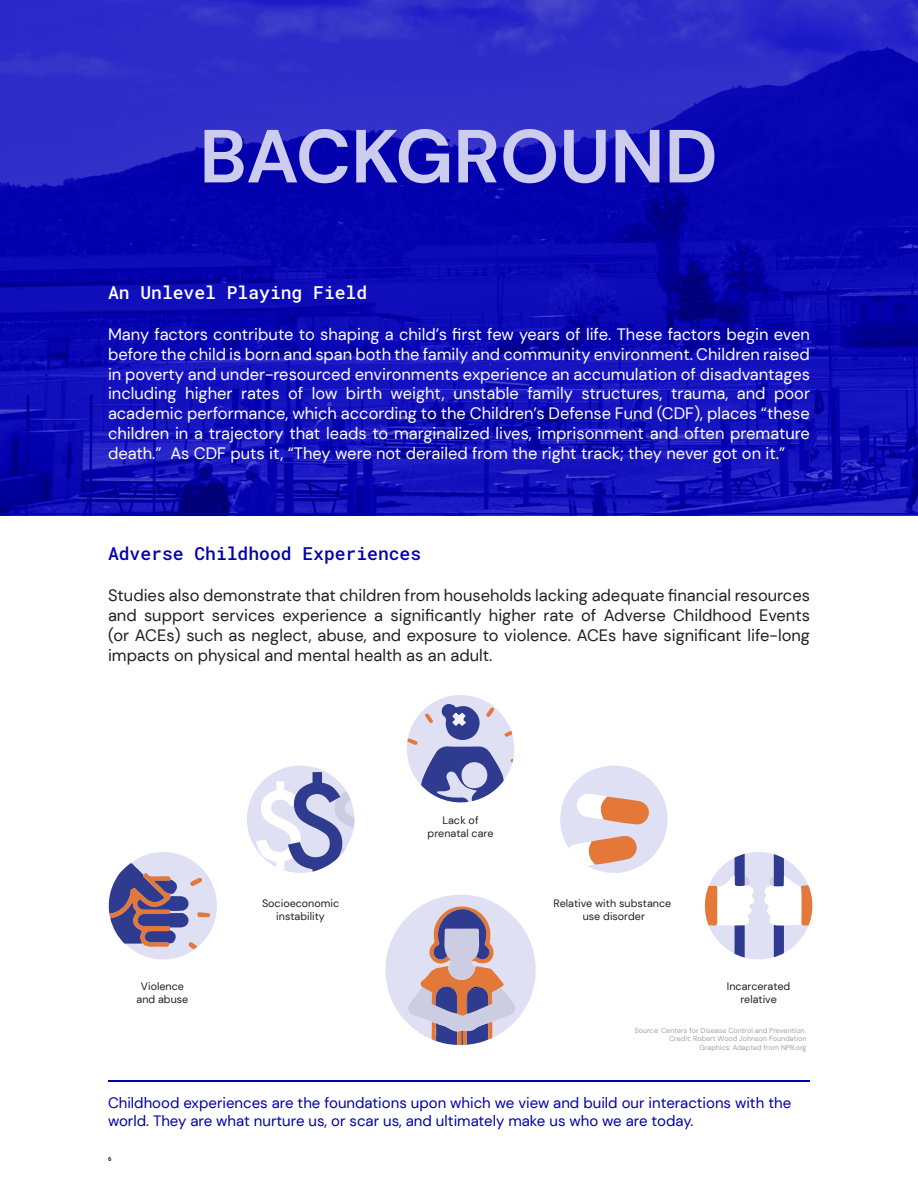
<style>
.page{position:relative;width:918px;height:1188px;background:#fff}
.page>*{position:absolute;margin:0;border:0;box-sizing:border-box;transform-origin:0 0}
.H2{font:700 75px "DM Sans";color:#cce}
.H3_-_2{font:18px "Roboto Mono";color:#0200ac}
.H3_-_2-2{font:18px "Roboto Mono";color:#fff}
.t1{font:16.5px/19.8px "DM Sans";color:#fff;text-align:justify}
.t2{font:16.5px/19.8px "DM Sans";color:#231f20;text-align:justify}
.t3{font:15px/18px "DM Sans";color:#0200ac}
.t4{font:10.8px/12.9px "DM Sans";color:#211f21;text-align:center}
.t5{font:7.2px/8.6px "DM Sans";color:#a3a3a1;text-align:right}
.t6{font:6px "Roboto Mono";color:#231f20}
</style>
<div class="page">
<img style="left:0;top:0;width:918px;height:516px">
<hr style="left:0;top:513px;width:918px;height:1px;background:#0200ac">
<div style="left:110px;top:852px;width:107px;height:108px;background:#e0e0f5;border-radius:50%"></div>
<svg style="left:705px;top:852px;width:107px;height:107px"></svg>
<svg style="left:109px;top:863px;width:101px;height:86px"></svg>
<svg style="left:385px;top:895px;width:151px;height:150px"></svg>
<svg style="left:407px;top:695px;width:107px;height:107px"></svg>
<svg style="left:560px;top:766px;width:108px;height:107px"></svg>
<svg style="left:247px;top:766px;width:107px;height:107px"></svg>
<hr style="left:108px;top:1080px;width:702px;height:1px;background:#0200ac">
<p class="H2" style="left:199px;top:109px;width:520px">BACKGROUND</p>
<p class="H3_-_2-2" style="left:108px;top:280px;width:261px">An Unlevel Playing Field</p>
<p class="t1" style="left:108px;top:324px;width:704px">Many factors contribute to shaping a child’s first few years of life. These factors begin even before the child is born and span both the family and community environment. Children raised in poverty and under-resourced environments experience an accumulation of disadvantages including higher rates of low birth weight, unstable family structures, trauma, and poor academic performance, which according to the Children’s Defense Fund (CDF), places “these children in a trajectory that leads to marginalized lives, imprisonment and often premature death.” As CDF puts it, “They were not derailed from the right track; they never got on it.”</p>
<p class="H3_-_2" style="left:108px;top:541px;width:315px">Adverse Childhood Experiences</p>
<p class="t2" style="left:108px;top:586px;width:704px">Studies also demonstrate that children from households lacking adequate financial resources and support services experience a significantly higher rate of Adverse Childhood Events (or ACEs) such as neglect, abuse, and exposure to violence. ACEs have significant life-long impacts on physical and mental health as an adult.</p>
<p class="t4" style="left:137px;top:980px;width:53px">Violence and abuse</p>
<p class="t4" style="left:262px;top:896px;width:79px">Socioeconomic instability</p>
<p class="t4" style="left:428px;top:814px;width:67px">Lack of prenatal care</p>
<p class="t4" style="left:554px;top:896px;width:119px">Relative with substance use disorder</p>
<p class="t4" style="left:727px;top:980px;width:65px">Incarcerated relative</p>
<p class="t5" style="left:635px;top:1026px;width:173px">Source: Centers for Disease Control and Prevention<br>Credit: Robert Wood Johnson Foundation<br>Graphics: Adapted from NPR.org</p>
<p class="t3" style="left:108px;top:1093px;width:685px">Childhood experiences are the foundations upon which we view and build our interactions with the world. They are what nurture us, or scar us, and ultimately make us who we are today.</p>
<p class="t6" style="left:108px;top:1155px;width:5px">6</p>
</div>
